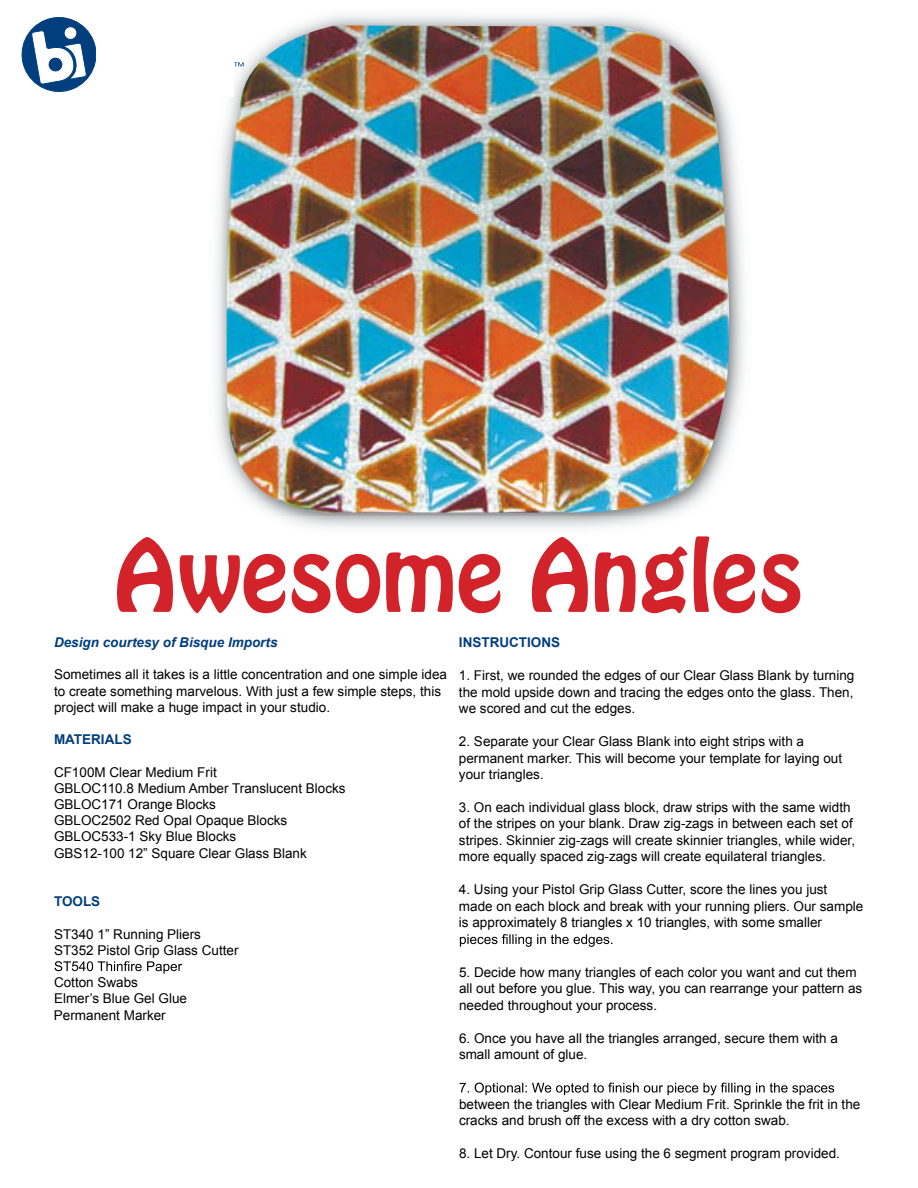
<style>
.page{position:relative;width:918px;height:1188px;background:#fff}
.page>*{position:absolute;margin:0;border:0;box-sizing:border-box;transform-origin:0 0}
.t1{font:88.5px "Hobo Std";color:#d2232a}
.t2{font:13.5px/16.5px "Arial";color:#000}
.t3{font:italic 700 13.5px "Arial";color:#003e7e}
.t4{font:700 13.5px "Arial";color:#003e7e}
</style>
<div class="page">
<img style="left:217px;top:15px;width:527px;height:513px">
<img style="left:225px;top:24px;width:506px;height:490px">
<svg style="left:55px;top:961px;width:127px;height:13px"></svg>
<svg style="left:460px;top:934px;width:152px;height:13px"></svg>
<svg style="left:460px;top:1083px;width:374px;height:12px"></svg>
<svg style="left:234px;top:25px;width:10px;height:67px"></svg>
<svg style="left:21px;top:17px;width:75px;height:75px"></svg>
<div style="left:96px;top:12px;width:138px;height:85px;background:#fff"></div>
<h1 class="t1" style="left:114px;top:514px;width:691px">Awesome Angles</h1>
<p class="t3" style="left:54px;top:634px;width:225px">Design courtesy of Bisque Imports</p>
<p class="t2" style="left:54px;top:667px;width:395px">Sometimes all it takes is a little concentration and one simple idea to create something marvelous. With just a few simple steps, this project will make a huge impact in your studio.</p>
<p class="t4" style="left:54px;top:731px;width:79px">MATERIALS</p>
<p class="t2" style="left:54px;top:764px;width:293px">CF100M Clear Medium Frit<br>GBLOC110.8 Medium Amber Translucent Blocks<br>GBLOC171 Orange Blocks<br>GBLOC2502 Red Opal Opaque Blocks<br>GBLOC533-1 Sky Blue Blocks<br>GBS12-100 12” Square Clear Glass Blank</p>
<p class="t4" style="left:54px;top:893px;width:48px">TOOLS</p>
<p class="t2" style="left:54px;top:926px;width:186px">ST340 1” Running Pliers<br>ST352 Pistol Grip Glass Cutter</p>
<p class="t2" style="left:54px;top:975px;width:135px">Cotton Swabs<br>Elmer’s Blue Gel Glue<br>Permanent Marker</p>
<p class="t4" style="left:459px;top:633px;width:103px">INSTRUCTIONS</p>
<p class="t2" style="left:459px;top:667px;width:397px;text-align:justify">1. First, we rounded the edges of our Clear Glass Blank by turning the mold upside down and tracing the edges onto the glass. Then, we scored and cut the edges.</p>
<p class="t2" style="left:459px;top:733px;width:385px">2. Separate your Clear Glass Blank into eight strips with a permanent marker. This will become your template for laying out your triangles.</p>
<p class="t2" style="left:459px;top:799px;width:398px">3. On each individual glass block, draw strips with the same width of the stripes on your blank. Draw zig-zags in between each set of stripes. Skinnier zig-zags will create skinnier triangles, while wider, more equally spaced zig-zags will create equilateral triangles.</p>
<p class="t2" style="left:459px;top:882px;width:406px">4. Using your Pistol Grip Glass Cutter, score the lines you just made on each block and break with your running pliers. Our sample is approximately 8 triangles x 10 triangles, with some smaller</p>
<p class="t2" style="left:459px;top:964px;width:405px">5. Decide how many triangles of each color you want and cut them all out before you glue. This way, you can rearrange your pattern as needed throughout your process.</p>
<p class="t2" style="left:459px;top:1030px;width:380px">6. Once you have all the triangles arranged, secure them with a small amount of glue.</p>
<p class="t2" style="left:459px;top:1096px;width:403px">between the triangles with Clear Medium Frit. Sprinkle the frit in the cracks and brush off the excess with a dry cotton swab.</p>
<p class="t2" style="left:459px;top:1146px;width:382px">8. Let Dry. Contour fuse using the 6 segment program provided.</p>
</div>
